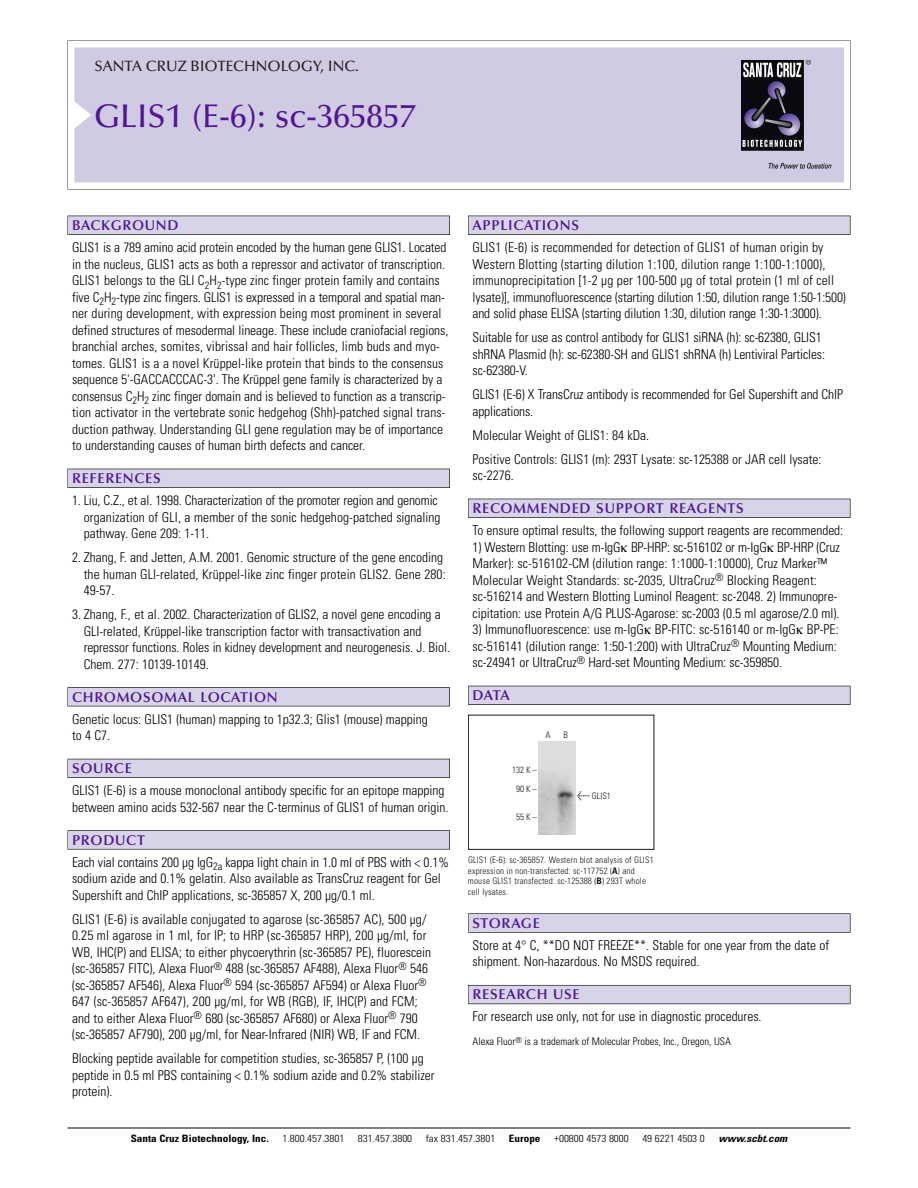
<style>
.page{position:relative;width:918px;height:1188px;background:#fff}
.page>*{position:absolute;margin:0;border:0;box-sizing:border-box;transform-origin:0 0}
.t1{font:500 33px "Optima";color:#511695}
.t2{font:500 15px "Optima";color:#231f20}
.t3{font:600 14.25px "Optima";letter-spacing:.05em;color:#511695}
.t4{font:300 condensed 13.5px/16.5px "Univers";color:#000}
.t5{font:300 condensed 10.5px "Univers";color:#000}
.t6{font:300 condensed 10.2px "Univers";color:#000;scale:1.1 1}
.t7{font:700 condensed 10.2px "Univers";color:#000;scale:1.1 1}
.t8{font:italic 700 condensed 10.2px "Univers";color:#000;scale:1.1 1}
.t9{font:300 condensed 9px/10.5px "Univers";letter-spacing:.015em;color:#191919}
.s1{font-family:"Meta Plus";font-weight:400;font-stretch:normal;font-size:10.5px}
.s2{font-weight:700}
</style>
<div class="page">
<svg style="left:68px;top:40px;width:783px;height:149px"></svg>
<div style="left:74px;top:47px;width:770px;height:135px;background:#d1cae3"></div>
<img style="left:741px;top:60px;width:90px;height:108px">
<div style="left:68px;top:216px;width:382px;height:19px;background:#535256"></div>
<div style="left:68px;top:216px;width:381px;height:18px;background:#d7d4e8"></div>
<div style="left:68px;top:469px;width:382px;height:19px;background:#525156"></div>
<div style="left:68px;top:469px;width:381px;height:18px;background:#d7d4e8"></div>
<div style="left:68px;top:687px;width:382px;height:19px;background:#545357"></div>
<div style="left:68px;top:688px;width:381px;height:18px;background:#d7d4e8"></div>
<div style="left:68px;top:759px;width:382px;height:19px;background:#535259"></div>
<div style="left:68px;top:759px;width:381px;height:18px;background:#d7d4e8"></div>
<svg style="left:68px;top:830px;width:382px;height:20px"></svg>
<div style="left:68px;top:831px;width:381px;height:18px;background:#d7d4e8"></div>
<div style="left:468px;top:216px;width:382px;height:19px;background:#535256"></div>
<div style="left:468px;top:216px;width:382px;height:18px;background:#d7d4e8"></div>
<div style="left:468px;top:499px;width:382px;height:19px;background:#525156"></div>
<div style="left:468px;top:499px;width:382px;height:18px;background:#d7d4e8"></div>
<div style="left:468px;top:686px;width:382px;height:19px;background:#515057"></div>
<div style="left:468px;top:686px;width:382px;height:18px;background:#d7d4e8"></div>
<div style="left:468px;top:913px;width:382px;height:20px;background:#666"></div>
<div style="left:468px;top:914px;width:382px;height:18px;background:#d7d4e8"></div>
<div style="left:468px;top:985px;width:382px;height:19px;background:#5e5d65"></div>
<div style="left:468px;top:986px;width:382px;height:18px;background:#d7d4e8"></div>
<hr style="left:68px;top:1128px;width:782px;height:1px;background:#000">
<div style="left:468px;top:715px;width:186px;height:135px;border:1px solid #191919"></div>
<img style="left:538px;top:741px;width:37px;height:94px">
<p class="t2" style="left:94px;top:60px;width:266px">SANTA CRUZ BIOTECHNOLOGY, INC.</p>
<h1 class="t1" style="left:94px;top:102px;width:323px">GLIS1 (E-6): sc-365857</h1>
<p class="t3" style="left:72px;top:219px;width:108px">BACKGROUND</p>
<p class="t4" style="left:72px;top:240px;width:378px">GLIS1 is a 789 amino acid protein encoded by the human gene GLIS1. Located in the nucleus, GLIS1 acts as both a repressor and activator of transcription.<br>GLIS1 belongs to the GLI C<sub>2</sub>H<sub>2</sub>-type zinc finger protein family and contains five C<sub>2</sub>H<sub>2</sub>-type zinc fingers. GLIS1 is expressed in a temporal and spatial man&shy;ner during development, with expression being most prominent in several defined structures of mesodermal lineage. These include craniofacial regions, branchial arches, somites, vibrissal and hair follicles, limb buds and myo&shy;tomes. GLIS1 is a a novel Krüppel-like protein that binds to the consensus sequence 5'-GACCACCCAC-3'. The Krüppel gene family is characterized by a consensus C<sub>2</sub>H<sub>2</sub> zinc finger domain and is believed to function as a transcrip&shy;tion activator in the vertebrate sonic hedgehog (Shh)-patched signal trans&shy;duction pathway. Understanding GLI gene regulation may be of importance to understanding causes of human birth defects and cancer.</p>
<p class="t3" style="left:72px;top:472px;width:90px">REFERENCES</p>
<p class="t4" style="left:84px;top:493px;width:358px;text-indent:-12px">1. Liu, C.Z., et al. 1998. Characterization of the promoter region and genomic organization of GLI, a member of the sonic hedgehog-patched signaling pathway. Gene 209: 1-11.</p>
<p class="t4" style="left:84px;top:550px;width:364px;text-indent:-12px">2. Zhang, F. and Jetten, A.M. 2001. Genomic structure of the gene encoding the human GLI-related, Krüppel-like zinc finger protein GLIS2. Gene 280:<br>49-57.</p>
<p class="t4" style="left:84px;top:607px;width:368px;text-indent:-12px">3. Zhang, F., et al. 2002. Characterization of GLIS2, a novel gene encoding a GLI-related, Krüppel-like transcription factor with transactivation and repressor functions. Roles in kidney development and neurogenesis. J. Biol.<br>Chem. 277: 10139-10149.</p>
<p class="t3" style="left:72px;top:691px;width:207px">CHROMOSOMAL LOCATION</p>
<p class="t4" style="left:72px;top:712px;width:357px">Genetic locus: GLIS1 (human) mapping to 1p32.3; Glis1 (mouse) mapping to 4 C7.</p>
<p class="t3" style="left:72px;top:762px;width:61px">SOURCE</p>
<p class="t4" style="left:72px;top:784px;width:378px">GLIS1 (E-6) is a mouse monoclonal antibody specific for an epitope mapping between amino acids 532-567 near the C-terminus of GLIS1 of human origin.</p>
<p class="t3" style="left:72px;top:834px;width:74px">PRODUCT</p>
<p class="t4" style="left:72px;top:855px;width:379px">Each vial contains 200 µg IgG<sub>2a</sub> kappa light chain in 1.0 ml of PBS with &lt; 0.1% sodium azide and 0.1% gelatin. Also available as TransCruz reagent for Gel<br>Supershift and ChIP applications, sc-365857 X, 200 µg/0.1 ml.</p>
<p class="t4" style="left:72px;top:912px;width:361px">GLIS1 (E-6) is available conjugated to agarose (sc-365857 AC), 500 µg/ 0.25 ml agarose in 1 ml, for IP; to HRP (sc-365857 HRP), 200 µg/ml, for WB, IHC(P) and ELISA; to either phycoerythrin (sc-365857 PE), fluorescein (sc-365857 FITC), Alexa Fluor<sup>®</sup> 488 (sc-365857 AF488), Alexa Fluor<sup>®</sup> 546 (sc-365857 AF546), Alexa Fluor<sup>®</sup> 594 (sc-365857 AF594) or Alexa Fluor<sup>® </sup>647 (sc-365857 AF647), 200 µg/ml, for WB (RGB), IF, IHC(P) and FCM; and to either Alexa Fluor<sup>®</sup> 680 (sc-365857 AF680) or Alexa Fluor<sup>®</sup> 790 (sc-365857 AF790), 200 µg/ml, for Near-Infrared (NIR) WB, IF and FCM.</p>
<p class="t4" style="left:72px;top:1052px;width:364px">Blocking peptide available for competition studies, sc-365857 P, (100 µg peptide in 0.5 ml PBS containing &lt; 0.1% sodium azide and 0.2% stabilizer protein).</p>
<p class="t3" style="left:473px;top:219px;width:108px">APPLICATIONS</p>
<p class="t4" style="left:473px;top:240px;width:375px">GLIS1 (E-6) is recommended for detection of GLIS1 of human origin by Western Blotting (starting dilution 1:100, dilution range 1:100-1:1000), immunoprecipitation [1-2 µg per 100-500 µg of total protein (1 ml of cell lysate)], immunofluorescence (starting dilution 1:50, dilution range 1:50-1:500) and solid phase ELISA (starting dilution 1:30, dilution range 1:30-1:3000).</p>
<p class="t4" style="left:473px;top:330px;width:354px">Suitable for use as control antibody for GLIS1 siRNA (h): sc-62380, GLIS1 shRNA Plasmid (h): sc-62380-SH and GLIS1 shRNA (h) Lentiviral Particles: sc-62380-V.</p>
<p class="t4" style="left:473px;top:387px;width:372px">GLIS1 (E-6) X TransCruz antibody is recommended for Gel Supershift and ChIP applications.</p>
<p class="t4" style="left:473px;top:424px;width:351px;line-height:24px">Molecular Weight of GLIS1: 84 kDa.<br>Positive Controls: GLIS1 (m): 293T Lysate: sc-125388 or JAR cell lysate:</p>
<p class="t4" style="left:473px;top:468px;width:43px">sc-2276.</p>
<p class="t3" style="left:473px;top:502px;width:273px">RECOMMENDED SUPPORT REAGENTS</p>
<p class="t4" style="left:473px;top:523px;width:372px">To ensure optimal results, the following support reagents are recommended:</p>
<p class="t4" style="left:473px;top:540px;width:369px">1) Western Blotting: use m-IgG BP-HRP: sc-516102 or m-IgG BP-HRP (Cruz Marker): sc-516102-CM (dilution range: 1:1000-1:10000), Cruz Marker™ Molecular Weight Standards: sc-2035, UltraCruz<sup>®</sup> Blocking Reagent: sc-516214 and Western Blotting Luminol Reagent: sc-2048. 2) Immunopre&shy;cipitation: use Protein A/G PLUS-Agarose: sc-2003 (0.5 ml agarose/2.0 ml).</p>
<p class="t4" style="left:473px;top:622px;width:368px">3) Immunofluorescence: use m-IgG BP-FITC: sc-516140 or m-IgG BP-PE: sc-516141 (dilution range: 1:50-1:200) with UltraCruz<sup>®</sup> Mounting Medium: sc-24941 or UltraCruz<sup>®</sup> Hard-set Mounting Medium: sc-359850.</p>
<p class="t3" style="left:473px;top:689px;width:39px">DATA</p>
<p class="t9" style="left:545px;top:730px;width:7px">A</p>
<p class="t9" style="left:563px;top:730px;width:6px">B</p>
<p class="t9" style="left:512px;top:762px;width:26px;line-height:18.3px;text-align:center">132 K–<br>90K–</p>
<p class="t9" style="left:516px;top:812px;width:22px">55K–</p>
<p class="t9" style="left:577px;top:791px;width:35px"><span class="s1">&lt;</span> GLIS1</p>
<p class="t9" style="left:468px;top:856px;width:187px">GLIS1 (E-6): sc-365857. Western blot analysis of GLIS1 expression in non-transfected: sc-117752 (<span class="s2">A</span>) and mouse GLIS1 transfected: sc-125388 (<span class="s2">B</span>) 293T whole cell lysates.</p>
<p class="t3" style="left:473px;top:917px;width:69px">STORAGE</p>
<p class="t4" style="left:473px;top:938px;width:358px">Store at 4° C, **DO NOT FREEZE**. Stable for one year from the date of shipment. Non-hazardous. No MSDS required.</p>
<p class="t3" style="left:473px;top:989px;width:109px">RESEARCH USE</p>
<p class="t4" style="left:473px;top:1010px;width:291px">For research use only, not for use in diagnostic procedures.</p>
<p class="t5" style="left:473px;top:1038px;width:260px">Alexa Fluor<sup>®</sup> is a trademark of Molecular Probes, Inc., Oregon, USA</p>
<p class="t7" style="left:131px;top:1135px;width:127px">Santa Cruz Biotechnology, Inc.</p>
<p class="t6" style="left:282px;top:1135px;width:58px">1.800.457.3801</p>
<p class="t6" style="left:358px;top:1135px;width:51px">831.457.3800</p>
<p class="t6" style="left:426px;top:1135px;width:65px">fax 831.457.3801</p>
<p class="t7" style="left:509px;top:1135px;width:30px">Europe</p>
<p class="t6" style="left:554px;top:1135px;width:69px">+00800 4573 8000</p>
<p class="t6" style="left:642px;top:1135px;width:58px">49 6221 4503 0</p>
<p class="t8" style="left:719px;top:1135px;width:66px">www.scbt.com</p>
</div>
